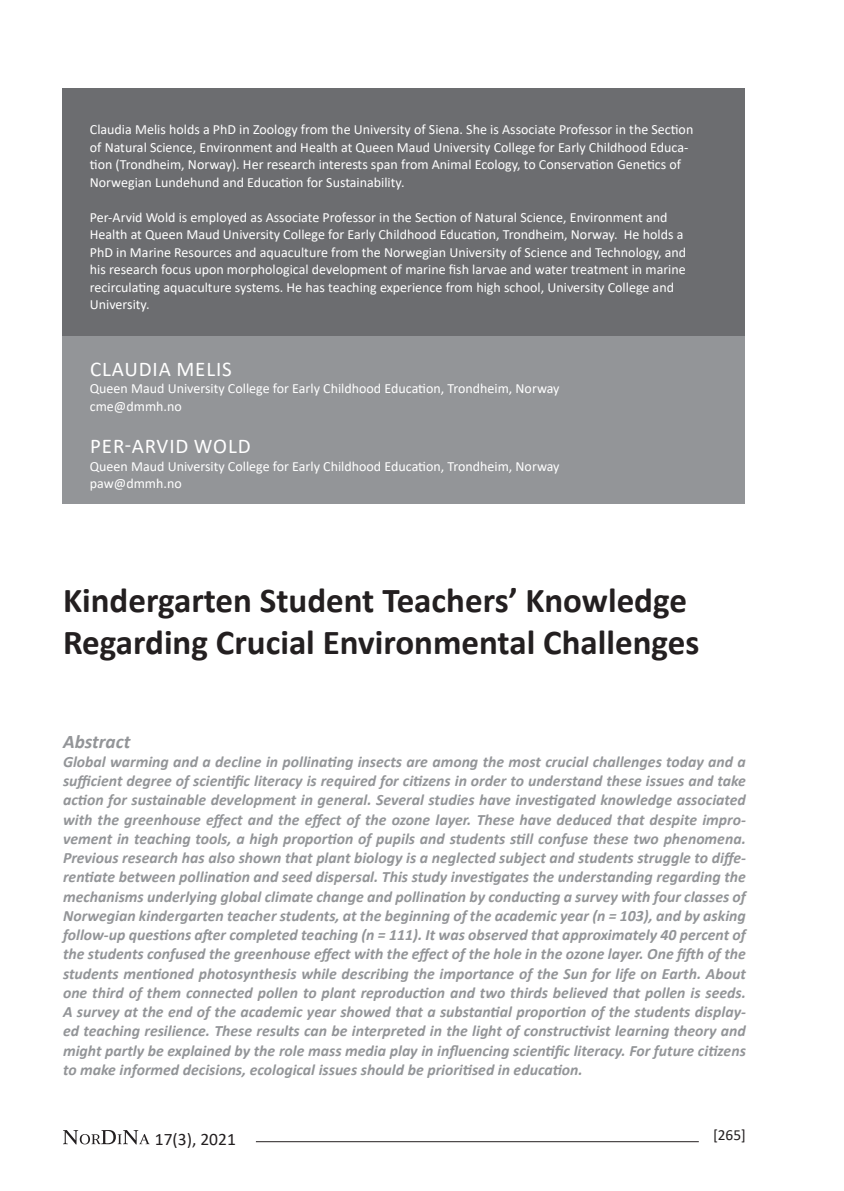
<style>
.page{position:relative;width:844px;height:1191px;background:#fff}
.page>*{position:absolute;margin:0;border:0;box-sizing:border-box;transform-origin:0 0}
.Tittel{font:700 35px "Calibri";color:#231f20}
.Forfatternavn{font:21px "Calibri";letter-spacing:.04em;color:#fff}
.Ingress{font:italic 700 19.25px "Calibri";color:#939598}
.t1{font:17.5px "Calibri";color:#231f20}
.Ingress-2{font:italic 700 15.75px/19.2px "Calibri";color:#939598;text-align:justify}
.t2{font:15.4px "Calibri";color:#231f20}
.Topptekst{font:14px/17.5px "Calibri";color:#fff}
</style>
<div class="page">
<svg style="left:63px;top:1130px;width:86px;height:14px"></svg>
<hr style="left:256px;top:1141px;width:442px;height:1px;background:#231f20">
<div style="left:62px;top:88px;width:682px;height:248px;background:#6c6d70"></div>
<div style="left:62px;top:336px;width:682px;height:167px;background:#939598"></div>
<p class="Topptekst" style="left:90px;top:121px;width:605px">Claudia Melis holds a PhD in Zoology from the University of Siena. She is Associate Professor in the Section of Natural Science, Environment and Health at Queen Maud University College for Early Childhood Educa&shy;tion (Trondheim, Norway). Her research interests span from Animal Ecology, to Conservation Genetics of Norwegian Lundehund and Education for Sustainability.</p>
<p class="Topptekst" style="left:90px;top:208px;width:597px">Per-Arvid Wold is employed as Associate Professor in the Section of Natural Science, Environment and Health at Queen Maud University College for Early Childhood Education, Trondheim, Norway. He holds a PhD in Marine Resources and aquaculture from the Norwegian University of Science and Technology, and his research focus upon morphological development of marine fish larvae and water treatment in marine recirculating aquaculture systems. He has teaching experience from high school, University College and University.</p>
<p class="Forfatternavn" style="left:90px;top:354px;width:143px">CLAUDIA MELIS</p>
<p class="Topptekst" style="left:90px;top:380px;width:471px">Queen Maud University College for Early Childhood Education, Trondheim, Norway</p>
<p class="Topptekst" style="left:90px;top:397px;width:93px">cme@dmmh.no</p>
<p class="Forfatternavn" style="left:90px;top:431px;width:162px">PER-ARVID WOLD</p>
<p class="Topptekst" style="left:90px;top:457px;width:471px">Queen Maud University College for Early Childhood Education, Trondheim, Norway</p>
<p class="Topptekst" style="left:90px;top:474px;width:93px">paw@dmmh.no</p>
<p class="Tittel" style="left:63px;top:576px;width:625px">Kindergarten Student Teachers’ Knowledge</p>
<p class="Tittel" style="left:63px;top:618px;width:637px">Regarding Crucial Environmental Challenges</p>
<p class="Ingress" style="left:63px;top:727px;width:69px">Abstract</p>
<p class="Ingress-2" style="left:63px;top:751px;width:684px">Global warming and a decline in pollinating insects are among the most crucial challenges today and a sufficient degree of scientific literacy is required for citizens in order to understand these issues and take action for sustainable development in general. Several studies have investigated knowledge associated with the greenhouse effect and the effect of the ozone layer. These have deduced that despite impro&shy;vement in teaching tools, a high proportion of pupils and students still confuse these two phenomena.<br>Previous research has also shown that plant biology is a neglected subject and students struggle to diffe&shy;rentiate between pollination and seed dispersal. This study investigates the understanding regarding the mechanisms underlying global climate change and pollination by conducting a survey with four classes of Norwegian kindergarten teacher students, at the beginning of the academic year (n = 103), and by asking follow-up questions after completed teaching (n = 111). It was observed that approximately 40 percent of the students confused the greenhouse effect with the effect of the hole in the ozone layer. One fifth of the students mentioned photosynthesis while describing the importance of the Sun for life on Earth. About one third of them connected pollen to plant reproduction and two thirds believed that pollen is seeds.<br>A survey at the end of the academic year showed that a substantial proportion of the students display&shy;ed teaching resilience. These results can be interpreted in the light of constructivist learning theory and might partly be explained by the role mass media play in influencing scientific literacy. For future citizens to make informed decisions, ecological issues should be prioritised in education.</p>
<p class="t1" style="left:155px;top:1126px;width:83px">17(3), 2021</p>
<p class="t2" style="left:712px;top:1123px;width:34px">[265]</p>
</div>
